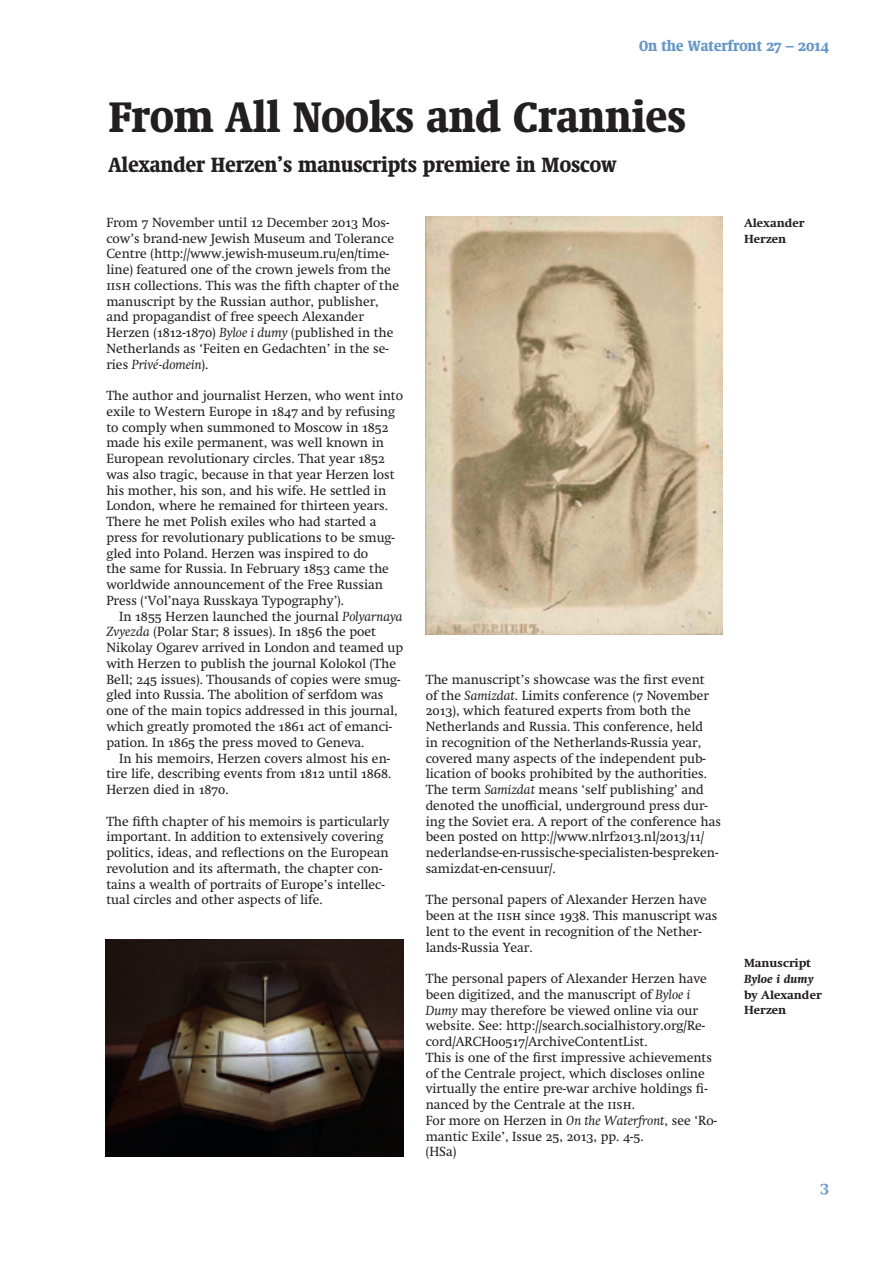
<style>
.page{position:relative;width:893px;height:1263px;background:#fff}
.page>*{position:absolute;margin:0;border:0;box-sizing:border-box;transform-origin:0 0}
.t1{font:900 condensed 43.5px "Swift Neue LT Pro";color:#231f20}
.t2{font:900 condensed 21px "Swift Neue LT Pro";color:#231f20}
.t3{font:600 16.5px "Swift Neue LT Pro";color:#6696c5}
.t4{font:900 condensed 15px "Swift Neue LT Pro";color:#6696c5}
.t5{font:13.5px/15.8px "Swift Neue LT Pro";color:#231f20}
.t6{font:700 12px/15.8px "Swift Neue LT Pro";color:#231f20}
.t7{font:italic 700 12px "Swift Neue LT Pro";color:#231f20}
.s1{font-style:italic}
</style>
<div class="page">
<img style="left:105px;top:940px;width:298px;height:217px">
<img style="left:425px;top:216px;width:298px;height:419px">
<p class="t4" style="left:639px;top:36px;width:192px">On the Waterfront 27 – 2014</p>
<h1 class="t1" style="left:109px;top:88px;width:579px">From All Nooks and Crannies</h1>
<h2 class="t2" style="left:109px;top:150px;width:509px">Alexander Herzen’s manuscripts premiere in Moscow</h2>
<p class="t5" style="left:106px;top:214px;width:294px">From 7 November until 12 December 2013 Mos&shy;cow’s brand-new Jewish Museum and Tolerance Centre (http://www.jewish-museum.ru/en/time&shy;line) featured one of the crown jewels from the iish collections. This was the fifth chapter of the manuscript by the Russian author, publisher, and propagandist of free speech Alexander Herzen (1812-1870) <span class="s1">Byloe i dumy</span> (published in the Netherlands as ‘Feiten en Gedachten’ in the se&shy;ries <span class="s1">Privé-domein</span>).</p>
<p class="t5" style="left:106px;top:388px;width:298px">The author and journalist Herzen, who went into exile to Western Europe in 1847 and by refusing to comply when summoned to Moscow in 1852 made his exile permanent, was well known in European revolutionary circles. That year 1852 was also tragic, because in that year Herzen lost his mother, his son, and his wife. He settled in London, where he remained for thirteen years.<br>There he met Polish exiles who had started a press for revolutionary publications to be smug&shy;gled into Poland. Herzen was inspired to do<br>the same for Russia. In February 1853 came the worldwide announcement of the Free Russian Press (‘Vol’naya Russkaya Typography’).</p>
<p class="t5" style="left:106px;top:608px;width:298px;text-indent:13px">In 1855 Herzen launched the journal <span class="s1">Polyarnaya Zvyezda</span> (Polar Star; 8 issues). In 1856 the poet Nikolay Ogarev arrived in London and teamed up with Herzen to publish the journal Kolokol (The Bell; 245 issues). Thousands of copies were smug&shy;gled into Russia. The abolition of serfdom was one of the main topics addressed in this journal, which greatly promoted the 1861 act of emanci&shy;pation. In 1865 the press moved to Geneva.</p>
<p class="t5" style="left:106px;top:750px;width:287px;text-align:justify;text-indent:13px">In his memoirs, Herzen covers almost his en&shy;tire life, describing events from 1812 until 1868.<br>Herzen died in 1870.</p>
<p class="t5" style="left:106px;top:813px;width:285px">The fifth chapter of his memoirs is particularly important. In addition to extensively covering politics, ideas, and reflections on the European revolution and its aftermath, the chapter con&shy;tains a wealth of portraits of Europe’s intellec&shy;tual circles and other aspects of life.</p>
<p class="t5" style="left:426px;top:671px;width:297px">The manuscript’s showcase was the first event of the <span class="s1">Samizdat</span>. Limits conference (7 November 2013), which featured experts from both the Netherlands and Russia. This conference, held<br>in recognition of the Netherlands-Russia year, covered many aspects of the independent pub&shy;lication of books prohibited by the authorities.<br>The term <span class="s1">Samizdat</span> means ‘self publishing’ and denoted the unofficial, underground press dur&shy;ing the Soviet era. A report of the conference has been posted on http://www.nlrf2013.nl/2013/11/ nederlandse-en-russische-specialisten-bespreken&shy;samizdat-en-censuur/.</p>
<p class="t5" style="left:426px;top:892px;width:293px">The personal papers of Alexander Herzen have been at the iish since 1938. This manuscript was lent to the event in recognition of the Nether&shy;lands-Russia Year.</p>
<p class="t5" style="left:426px;top:971px;width:293px">The personal papers of Alexander Herzen have been digitized, and the manuscript of <span class="s1">Byloe i Dumy</span> may therefore be viewed online via our website. See: http://search.socialhistory.org/Re&shy;cord/ARCH00517/ArchiveContentList.<br>This is one of the first impressive achievements of the Centrale project, which discloses online virtually the entire pre-war archive holdings fi&shy;nanced by the Centrale at the iish.<br>For more on Herzen in <span class="s1">On the Waterfront</span>, see ‘Ro&shy;mantic Exile’, Issue 25, 2013, pp. 4-5.<br>(HSa)</p>
<p class="t6" style="left:744px;top:215px;width:62px">Alexander<br>Herzen</p>
<p class="t6" style="left:744px;top:955px;width:69px">Manuscript</p>
<p class="t7" style="left:744px;top:971px;width:71px">Byloe i dumy</p>
<p class="t6" style="left:744px;top:987px;width:79px">by Alexander<br>Herzen</p>
<p class="t3" style="left:820px;top:1176px;width:10px">3</p>
</div>
